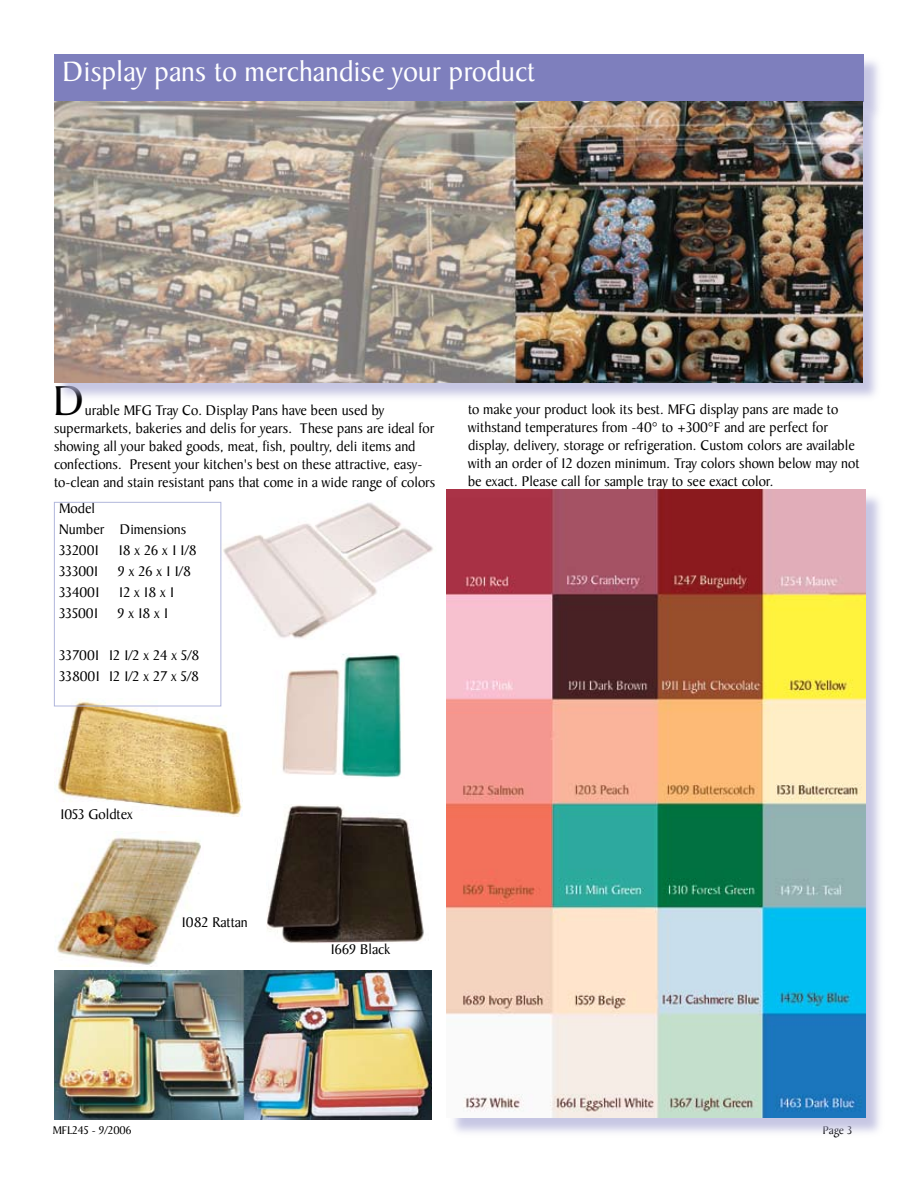
<style>
.page{position:relative;width:918px;height:1188px;background:#fff}
.page>*{position:absolute;margin:0;border:0;box-sizing:border-box;transform-origin:0 0}
.t1{font:45px "Baker Signet";color:#000}
.t2{font:30px "Baker Signet";color:#fff}
.t3{font:15px/18px "Baker Signet";color:#000}
.t4{font:12px "Baker Signet";color:#000}
</style>
<div class="page">
<div style="left:54px;top:54px;width:810px;height:48px;background:#7e7fbd"></div>
<img style="left:221px;top:502px;width:212px;height:141px">
<img style="left:282px;top:654px;width:120px;height:124px">
<div style="left:56px;top:103px;width:827px;height:300px;background:#b4b4da;opacity:.75"></div>
<img style="left:54px;top:101px;width:808px;height:282px">
<div style="left:448px;top:491px;width:438px;height:647px;background:#b4b4da;opacity:.75"></div>
<img style="left:447px;top:490px;width:418px;height:628px">
<img style="left:267px;top:804px;width:157px;height:139px">
<img style="left:54px;top:698px;width:189px;height:118px">
<img style="left:57px;top:831px;width:144px;height:135px">
<img style="left:54px;top:971px;width:378px;height:148px">
<div style="left:54px;top:502px;width:167px;height:204px;border:1px solid #b1b7dc"></div>
<h2 class="t2" style="left:63px;top:55px;width:474px">Display pans to merchandise your product</h2>
<h1 class="t1" style="left:54px;top:376px;width:32px">D</h1>
<p class="t3" style="left:54px;top:402px;width:383px;text-indent:31px">urable MFG Tray Co. Display Pans have been used by supermarkets, bakeries and delis for years. These pans are ideal for showing all your baked goods, meat, fish, poultry, deli items and confections. Present your kitchen's best on these attractive, easy&shy;to-clean and stain resistant pans that come in a wide range of colors</p>
<p class="t3" style="left:59px;top:499px;width:129px;line-height:21px">Model<br>Number Dimensions<br>332001</p>
<p class="t3" style="left:118px;top:542px;width:80px">18 x 26 x 1 1/8</p>
<p class="t3" style="left:59px;top:563px;width:41px">333001</p>
<p class="t3" style="left:118px;top:563px;width:75px">9 x 26 x 1 1/8</p>
<p class="t3" style="left:59px;top:584px;width:42px">334001</p>
<p class="t3" style="left:119px;top:584px;width:57px">12 x 18 x 1</p>
<p class="t3" style="left:59px;top:605px;width:40px">335001</p>
<p class="t3" style="left:118px;top:605px;width:52px">9 x 18 x 1</p>
<p class="t3" style="left:59px;top:646px;width:142px;line-height:21px">337001 12 1/2 x 24 x 5/8<br>338001 12 1/2 x 27 x 5/8</p>
<p class="t3" style="left:468px;top:401px;width:393px">to make your product look its best. MFG display pans are made to withstand temperatures from -40° to +300°F and are perfect for display, delivery, storage or refrigeration. Custom colors are available with an order of 12 dozen minimum. Tray colors shown below may not be exact. Please call for sample tray to see exact color.</p>
<p class="t3" style="left:60px;top:805px;width:75px">1053 Goldtex</p>
<p class="t3" style="left:182px;top:913px;width:68px">1082 Rattan</p>
<p class="t3" style="left:330px;top:940px;width:61px">1669 Black</p>
<p class="t4" style="left:53px;top:1123px;width:80px">MFL245 - 9/2006</p>
<p class="t4" style="left:823px;top:1123px;width:31px">Page 3</p>
</div>
